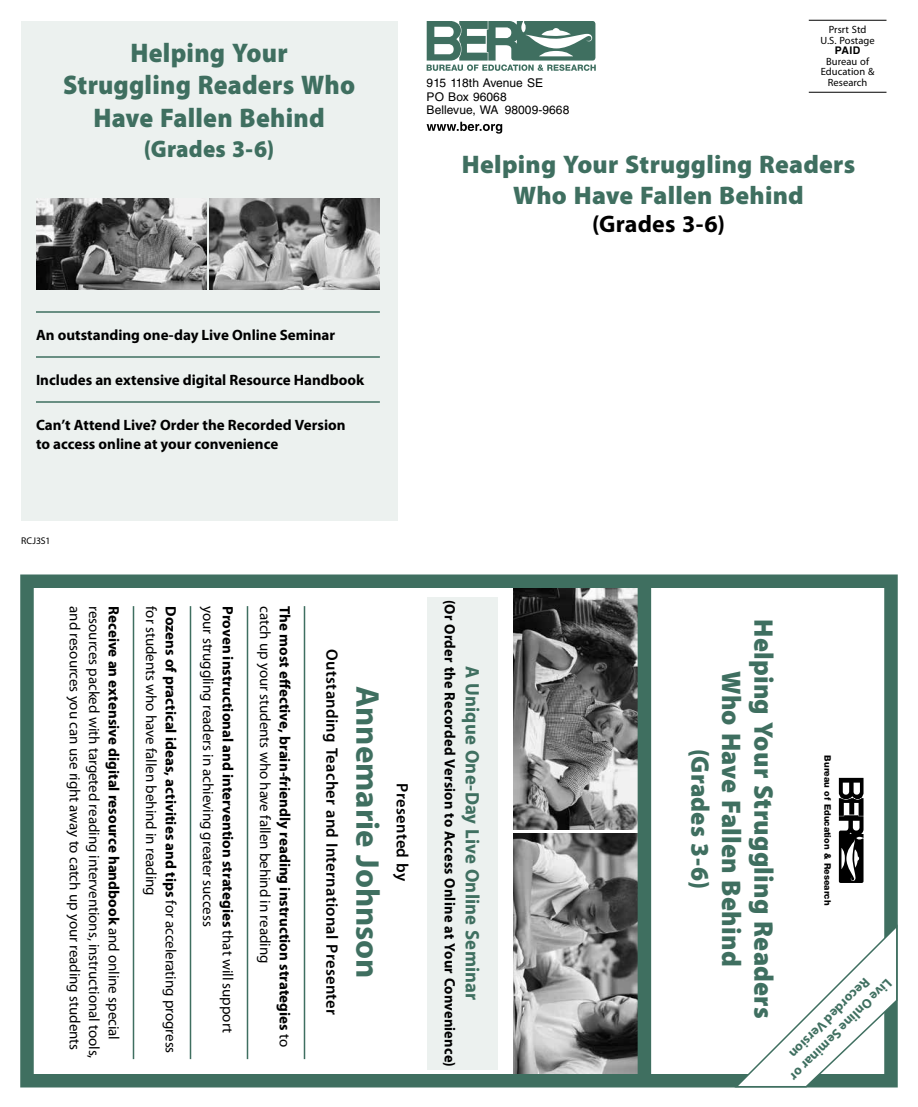
<style>
.page{position:relative;width:918px;height:1107px;background:#fff}
.page>*{position:absolute;margin:0;border:0;box-sizing:border-box;transform-origin:0 0}
.t1{font:700 33px "Myriad Pro";letter-spacing:-.005em;color:#3f6f60}
.t2{font:900 27px/32.4px "Myriad Pro";letter-spacing:.01em;color:#3f6f60;text-align:center;scale:.95 1}
.t3{font:900 27px/32.4px "Myriad Pro";letter-spacing:.01em;color:#3f6f60;text-align:center;scale:.96 1}
.t4{font:900 25.5px/30.6px "Myriad Pro";letter-spacing:.01em;color:#3f6f60;text-align:center}
.t5{font:900 25.5px "Myriad Pro";letter-spacing:.01em;color:#3f6f60;scale:.96 1}
.t6{font:700 24px "Myriad Pro";letter-spacing:.005em;color:#000}
.t7{font:900 24px "Myriad Pro";letter-spacing:.01em;color:#3f6f60;scale:.95 1}
.t8{font:700 19.5px "Myriad Pro";letter-spacing:.01em;color:#3f6f60;scale:.96 1}
.t9{font:600 16.5px "Myriad Pro";letter-spacing:.02em;color:#000}
.t10{font:700 15px/19.5px "Myriad Pro";color:#000}
.t11{font:15px "Myriad Pro";letter-spacing:-.005em;color:#000}
.t12{font:700 15px "Myriad Pro";color:#000;scale:.96 1}
.t13{font:700 13.5px "Myriad Pro";color:#3f6f60}
.t14{font:12px/13.5px "Helvetica LT Std";letter-spacing:.005em;color:#000}
.t15{font:10.5px/10.5px "Myriad Pro";letter-spacing:.005em;color:#000;text-align:center}
.t16{font:700 10.5px "Helvetica LT Std";color:#000}
.t17{font:9.75px "Myriad Pro";color:#000}
.t18{font:800 9px "Helvetica Neue LT Std";color:#000}
.s1{font-weight:400}
</style>
<div class="page">
<div style="left:21px;top:21px;width:376px;height:499px;background:#ecf1ef"></div>
<hr style="left:304px;top:606px;width:1px;height:453px;background:#3f6f60">
<hr style="left:247px;top:606px;width:1px;height:453px;background:#3f6f60">
<hr style="left:190px;top:606px;width:1px;height:453px;background:#3f6f60">
<hr style="left:133px;top:606px;width:1px;height:453px;background:#3f6f60">
<hr style="left:809px;top:20px;width:78px;height:1px;background:#000">
<hr style="left:809px;top:92px;width:78px;height:1px;background:#000">
<svg style="left:427px;top:21px;width:169px;height:50px"></svg>
<svg style="left:427px;top:122px;width:75px;height:12px"></svg>
<div style="left:427px;top:597px;width:71px;height:472px;background:#ecf1ef"></div>
<hr style="left:36px;top:311px;width:344px;height:2px;background:#3f6f60">
<hr style="left:36px;top:356px;width:344px;height:2px;background:#3f6f60">
<hr style="left:36px;top:401px;width:344px;height:2px;background:#3f6f60">
<svg style="left:839px;top:778px;width:25px;height:105px"></svg>
<img style="left:514px;top:589px;width:124px;height:240px">
<img style="left:514px;top:834px;width:124px;height:239px">
<div style="left:20px;top:574px;width:878px;height:514px;border:14px solid #3f6f60"></div>
<div style="left:638px;top:579px;width:13px;height:504px;background:#3f6f60"></div>
<img style="left:36px;top:199px;width:170px;height:90px">
<img style="left:209px;top:199px;width:171px;height:90px">
<svg style="left:733px;top:924px;width:165px;height:164px"></svg>
<h2 class="t2" style="left:63px;top:35px;width:309px">Helping Your<br>Struggling Readers Who<br>Have Fallen Behind</h2>
<h3 class="t7" style="left:144px;top:133px;width:139px">(Grades 3-6)</h3>
<p class="t15" style="left:821px;top:24px;width:56px">Prsrt Std<br>U.S. Postage</p>
<p class="t16" style="left:835px;top:44px;width:27px">PAID</p>
<p class="t15" style="left:821px;top:56px;width:55px">Bureau of<br>Education &amp;</p>
<p class="t14" style="left:427px;top:76px;width:118px">915 118th Avenue SE</p>
<p class="t15" style="left:828px;top:77px;width:41px">Research</p>
<p class="t14" style="left:427px;top:90px;width:144px">PO Box 96068<br>Bellevue, WA 98009‑9668</p>
<h3 class="t4" style="left:462px;top:148px;width:395px">Helping Your Struggling Readers<br>Who Have Fallen Behind</h3>
<h3 class="t6" style="left:592px;top:209px;width:134px">(Grades 3-6)</h3>
<p class="t10" style="left:36px;top:324px;width:301px">An outstanding one-day Live Online Seminar</p>
<p class="t10" style="left:36px;top:369px;width:330px">Includes an extensive digital Resource Handbook</p>
<p class="t10" style="left:36px;top:414px;width:311px">Can’t Attend Live? Order the Recorded Version to access online at your convenience</p>
<p class="t17" style="left:21px;top:535px;width:31px">RCJ3S1</p>
<p class="t10" style="left:181px;top:606px;width:449px;rotate:90deg">Dozens of practical ideas, activities and tips <span class="s1">for accelerating progress</span></p>
<p class="t11" style="left:218px;top:606px;width:322px;rotate:90deg">your struggling readers in achieving greater success</p>
<p class="t10" style="left:124px;top:606px;width:435px;rotate:90deg">Receive an extensive digital resource handbook <span class="s1">and online special</span></p>
<p class="t11" style="left:161px;top:606px;width:291px;rotate:90deg">for students who have fallen behind in reading</p>
<p class="t10" style="left:295px;top:606px;width:442px;rotate:90deg">The most effective, brain-friendly reading instruction strategies <span class="s1">to</span></p>
<p class="t11" style="left:84px;top:606px;width:445px;rotate:90deg">and resources you can use right away to catch up your reading students</p>
<p class="t11" style="left:104px;top:606px;width:454px;rotate:90deg">resources packed with targeted reading interventions, instructional tools,</p>
<p class="t10" style="left:238px;top:606px;width:428px;rotate:90deg">Proven instructional and intervention strategies <span class="s1">that will support</span></p>
<p class="t11" style="left:275px;top:606px;width:359px;rotate:90deg">catch up your students who have fallen behind in reading</p>
<p class="t9" style="left:343px;top:649px;width:367px;rotate:90deg">Outstanding Teacher and International Presenter</p>
<h1 class="t1" style="left:389px;top:686px;width:294px;rotate:90deg">Annemarie Johnson</h1>
<p class="t9" style="left:413px;top:783px;width:99px;rotate:90deg">Presented by</p>
<p class="t12" style="left:460px;top:600px;width:488px;rotate:90deg">(Or Order the Recorded Version to Access Online at Your Convenience)</p>
<h3 class="t8" style="left:485px;top:666px;width:350px;rotate:90deg">A Unique One-Day Live Online Seminar</h3>
<h3 class="t5" style="left:717px;top:749px;width:147px;rotate:90deg">(Grades 3-6)</h3>
<h2 class="t3" style="left:781px;top:619px;width:418px;rotate:90deg">Helping Your Struggling Readers<br>Who Have Fallen Behind</h2>
<p class="t18" style="left:833px;top:755px;width:151px;rotate:90deg">Bureau of Education &amp; Research</p>
<p class="t13" style="left:874px;top:986px;width:109px;rotate:135deg">Recorded Version</p>
<p class="t13" style="left:896px;top:987px;width:139px;rotate:135deg">Live Online Seminar or</p>
</div>
